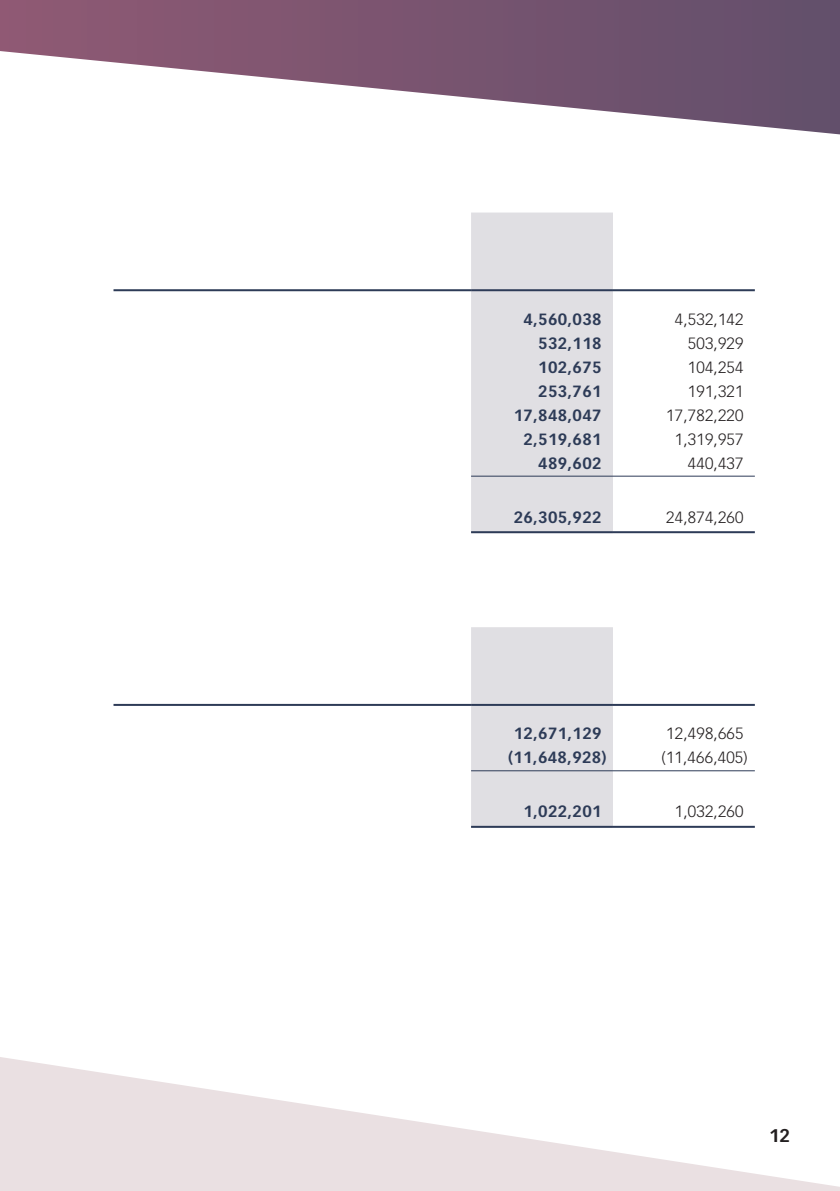
<style>
.page{position:relative;width:840px;height:1191px;background:#fff}
.page>*{position:absolute;margin:0;border:0;box-sizing:border-box;transform-origin:0 0}
.t1{font:700 18px "Vectora LT Std";color:#231f20}
.t2{font:300 16px "Vectora LT Std";letter-spacing:.015em;color:#231f20}
.t3{font:700 16px "Vectora LT Std";letter-spacing:.02em;color:#2d3b57}
</style>
<div class="page">
<svg style="left:0;top:0;width:839px;height:135px"></svg>
<svg style="left:0;top:1057px;width:839px;height:134px;fill:#eae0e2"></svg>
<div style="left:471px;top:212px;width:141px;height:319px;background:#e0dfe3"></div>
<hr style="left:113px;top:289px;width:358px;height:2px;background:#2d3b57">
<hr style="left:471px;top:289px;width:141px;height:2px;background:#2d3b57">
<hr style="left:612px;top:289px;width:142px;height:2px;background:#2d3b57">
<hr style="left:471px;top:475px;width:141px;height:1px;background:#2d3b57">
<hr style="left:612px;top:475px;width:142px;height:1px;background:#2d3b57">
<hr style="left:471px;top:531px;width:141px;height:2px;background:#2d3b57">
<hr style="left:612px;top:531px;width:142px;height:2px;background:#2d3b57">
<div style="left:471px;top:627px;width:141px;height:199px;background:#e0dfe3"></div>
<hr style="left:113px;top:704px;width:358px;height:2px;background:#2d3b57">
<hr style="left:471px;top:704px;width:141px;height:2px;background:#2d3b57">
<hr style="left:612px;top:704px;width:142px;height:2px;background:#2d3b57">
<hr style="left:471px;top:770px;width:141px;height:1px;background:#2d3b57">
<hr style="left:612px;top:770px;width:142px;height:1px;background:#2d3b57">
<hr style="left:471px;top:826px;width:141px;height:2px;background:#2d3b57">
<hr style="left:612px;top:826px;width:142px;height:2px;background:#2d3b57">
<p class="t3" style="left:523px;top:309px;width:80px">4,560,038</p>
<p class="t2" style="left:674px;top:310px;width:70px">4,532,142</p>
<p class="t3" style="left:538px;top:333px;width:65px">532,118</p>
<p class="t2" style="left:687px;top:334px;width:57px">503,929</p>
<p class="t3" style="left:538px;top:357px;width:65px">102,675</p>
<p class="t2" style="left:687px;top:358px;width:57px">104,254</p>
<p class="t3" style="left:538px;top:381px;width:65px">253,761</p>
<p class="t2" style="left:687px;top:382px;width:57px">191,321</p>
<p class="t3" style="left:513px;top:405px;width:89px">17,848,047</p>
<p class="t2" style="left:666px;top:406px;width:79px">17,782,220</p>
<p class="t3" style="left:523px;top:429px;width:80px">2,519,681</p>
<p class="t2" style="left:674px;top:430px;width:70px">1,319,957</p>
<p class="t3" style="left:538px;top:453px;width:65px">489,602</p>
<p class="t2" style="left:687px;top:454px;width:57px">440,437</p>
<p class="t3" style="left:513px;top:507px;width:89px">26,305,922</p>
<p class="t2" style="left:666px;top:508px;width:79px">24,874,260</p>
<p class="t3" style="left:513px;top:724px;width:89px">12,671,129</p>
<p class="t2" style="left:666px;top:724px;width:79px">12,498,665</p>
<p class="t3" style="left:508px;top:748px;width:100px">)11,648,928(</p>
<p class="t2" style="left:661px;top:748px;width:88px">)11,466,405(</p>
<p class="t3" style="left:523px;top:802px;width:80px">1,022,201</p>
<p class="t2" style="left:674px;top:802px;width:70px">1,032,260</p>
<p class="t1" style="left:768px;top:1124px;width:23px">12</p>
</div>
